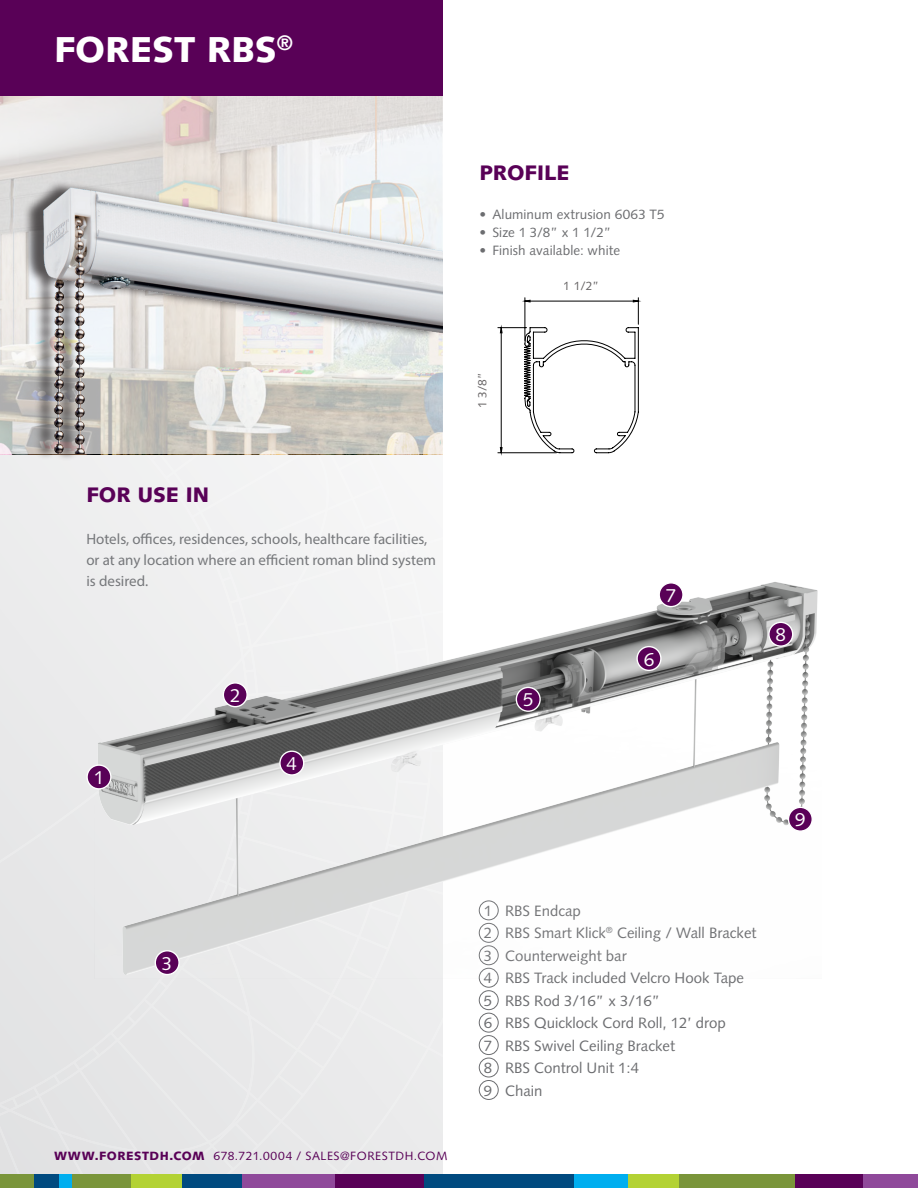
<style>
.page{position:relative;width:918px;height:1188px;background:#fff}
.page>*{position:absolute;margin:0;border:0;box-sizing:border-box;transform-origin:0 0}
.t1{font:900 36px "Syntax LT Pro";letter-spacing:-.005em;color:#fff}
.t2{font:900 21px "Syntax LT Pro";color:#590157}
.t3{font:18.75px "Syntax LT Pro";color:#fff}
.t4{font:15px "Syntax LT Pro";color:#6c6d70}
.t5{font:15px/21px "Myriad Pro";color:#76787b}
.t6{font:13.5px "Syntax LT Pro";letter-spacing:.005em;color:#6c6d70}
.t7{font:12px "Syntax LT Pro";letter-spacing:.045em;color:#590157}
.t8{font:12px "Syntax LT Pro";color:#231f20}
.s1{font-weight:900}
</style>
<div class="page">
<div style="left:0;top:0;width:443px;height:96px;background:#590157"></div>
<svg style="left:0;top:454px;width:443px;height:721px"></svg>
<div style="left:241px;top:1175px;width:94px;height:13px;background:#8f499a"></div>
<div style="left:859px;top:1175px;width:59px;height:13px;background:#8f499a"></div>
<div style="left:0;top:1175px;width:34px;height:13px;background:#7a953a"></div>
<div style="left:59px;top:1175px;width:13px;height:13px;background:#00aeef"></div>
<div style="left:574px;top:1175px;width:54px;height:13px;background:#00aeef"></div>
<div style="left:182px;top:1175px;width:60px;height:13px;background:#004a7f"></div>
<div style="left:424px;top:1175px;width:150px;height:13px;background:#004a7f"></div>
<div style="left:34px;top:1175px;width:25px;height:13px;background:#004a7f"></div>
<div style="left:335px;top:1175px;width:89px;height:13px;background:#590157"></div>
<div style="left:794px;top:1175px;width:69px;height:13px;background:#590157"></div>
<div style="left:72px;top:1175px;width:59px;height:13px;background:#7a953a"></div>
<div style="left:678px;top:1175px;width:116px;height:13px;background:#7a953a"></div>
<div style="left:131px;top:1175px;width:51px;height:13px;background:#b3d234"></div>
<div style="left:628px;top:1175px;width:50px;height:13px;background:#b3d234"></div>
<svg style="left:0;top:96px;width:443px;height:358px"></svg>
<div style="left:23px;top:180px;width:415px;height:281px;background:#231f20;opacity:.75"></div>
<img style="left:34px;top:182px;width:409px;height:271px">
<div style="left:479px;top:1035px;width:19px;height:20px;border:1px solid #6c6d70;border-radius:50%"></div>
<div style="left:479px;top:991px;width:19px;height:19px;border:1px solid #6c6d70;border-radius:50%"></div>
<div style="left:479px;top:1058px;width:19px;height:19px;border:1px solid #6c6d70;border-radius:50%"></div>
<div style="left:479px;top:1013px;width:19px;height:19px;border:1px solid #6c6d70;border-radius:50%"></div>
<div style="left:479px;top:1080px;width:19px;height:20px;border:1px solid #6c6d70;border-radius:50%"></div>
<img style="left:22px;top:540px;width:796px;height:455px">
<div style="left:87px;top:765px;width:24px;height:24px;background:#590157;border-radius:50%"></div>
<div style="left:86px;top:764px;width:26px;height:26px;border:1px solid #fff;border-radius:50%"></div>
<div style="left:223px;top:683px;width:24px;height:24px;background:#590157;border-radius:50%"></div>
<div style="left:223px;top:682px;width:25px;height:25px;border:1px solid #fff;border-radius:50%"></div>
<div style="left:155px;top:951px;width:24px;height:24px;background:#590157;border-radius:50%"></div>
<div style="left:155px;top:950px;width:25px;height:25px;border:1px solid #fff;border-radius:50%"></div>
<div style="left:280px;top:751px;width:24px;height:24px;background:#590157;border-radius:50%"></div>
<div style="left:279px;top:751px;width:25px;height:25px;border:1px solid #fff;border-radius:50%"></div>
<div style="left:516px;top:687px;width:24px;height:24px;background:#590157;border-radius:50%"></div>
<div style="left:516px;top:687px;width:25px;height:25px;border:1px solid #fff;border-radius:50%"></div>
<div style="left:637px;top:647px;width:24px;height:23px;background:#590157;border-radius:50%"></div>
<div style="left:636px;top:646px;width:26px;height:25px;border:1px solid #fff;border-radius:50%"></div>
<div style="left:659px;top:583px;width:24px;height:24px;background:#590157;border-radius:50%"></div>
<div style="left:659px;top:582px;width:25px;height:25px;border:1px solid #fff;border-radius:50%"></div>
<div style="left:769px;top:622px;width:24px;height:24px;background:#590157;border-radius:50%"></div>
<div style="left:768px;top:622px;width:25px;height:25px;border:1px solid #fff;border-radius:50%"></div>
<div style="left:788px;top:807px;width:24px;height:24px;background:#590157;border-radius:50%"></div>
<div style="left:788px;top:807px;width:25px;height:25px;border:1px solid #fff;border-radius:50%"></div>
<hr style="left:498px;top:453px;width:59px;height:1px;background:#000">
<svg style="left:498px;top:298px;width:141px;height:155px"></svg>
<p class="t1" style="left:54px;top:27px;width:241px">FOREST RBS<sup>®</sup></p>
<p class="t2" style="left:480px;top:160px;width:92px">PROFILE</p>
<p class="t6" style="left:480px;top:206px;width:187px">• Aluminum extrusion 6063 T5</p>
<p class="t6" style="left:480px;top:224px;width:133px">• Size 1 3/8” x 1 1/2”</p>
<p class="t6" style="left:480px;top:242px;width:142px">• Finish available: white</p>
<p class="t8" style="left:564px;top:279px;width:37px">1 1/2”</p>
<p class="t8" style="left:475px;top:408px;width:37px;rotate:-90deg">1 3/8”</p>
<p class="t2" style="left:86px;top:482px;width:124px">FOR USE IN</p>
<p class="t5" style="left:86px;top:528px;width:351px">Hotels, offices, residences, schools, healthcare facilities, or at any location where an efficient roman blind system is desired.</p>
<p class="t3" style="left:94px;top:766px;width:12px">1</p>
<p class="t3" style="left:230px;top:684px;width:12px">2</p>
<p class="t3" style="left:287px;top:753px;width:12px">4</p>
<p class="t3" style="left:162px;top:952px;width:12px">3</p>
<p class="t7" style="left:54px;top:1149px;width:395px"><span class="s1">WWW.FORESTDH.COM</span> 678.721.0004 / SALES@FORESTDH.COM</p>
<p class="t3" style="left:523px;top:689px;width:12px">5</p>
<p class="t3" style="left:666px;top:584px;width:12px">7</p>
<p class="t3" style="left:644px;top:648px;width:12px">6</p>
<p class="t3" style="left:776px;top:624px;width:12px">8</p>
<p class="t4" style="left:484px;top:902px;width:99px">1 RBS Endcap</p>
<p class="t4" style="left:484px;top:924px;width:274px">2 RBS Smart Klick<sup>®</sup> Ceiling / Wall Bracket</p>
<p class="t4" style="left:484px;top:947px;width:144px">3 Counterweight bar</p>
<p class="t4" style="left:484px;top:969px;width:262px">4 RBS Track included Velcro Hook Tape</p>
<p class="t4" style="left:484px;top:992px;width:178px">5 RBS Rod 3/16” x 3/16”</p>
<p class="t4" style="left:484px;top:1014px;width:243px">6 RBS Quicklock Cord Roll, 12’ drop</p>
<p class="t4" style="left:484px;top:1037px;width:193px">7 RBS Swivel Ceiling Bracket</p>
<p class="t4" style="left:484px;top:1059px;width:157px">8 RBS Control Unit 1:4</p>
<p class="t4" style="left:484px;top:1082px;width:60px">9 Chain</p>
<p class="t3" style="left:795px;top:809px;width:12px">9</p>
</div>
